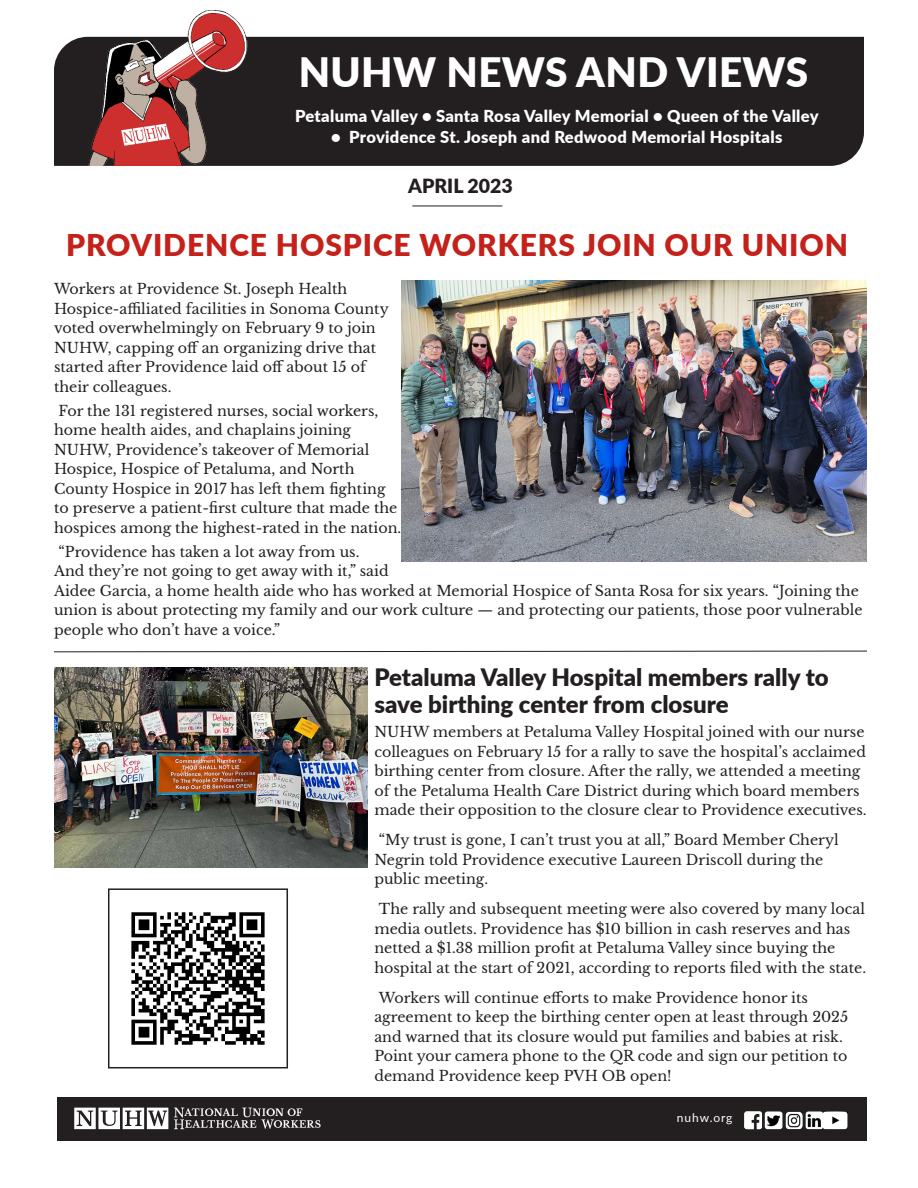
<style>
.page{position:relative;width:918px;height:1188px;background:#fff}
.page>*{position:absolute;margin:0;border:0;box-sizing:border-box;transform-origin:0 0}
.t1{font:900 40.5px "Lato";letter-spacing:.01em;color:#fff}
.t2{font:900 30px "Lato";letter-spacing:.03em;color:#c3211a}
.t3{font:900 24px/27px "Lato";color:#231f20}
.t4{font:900 19.5px "Lato";color:#231f20}
.t5{font:900 16.5px "Lato";letter-spacing:.02em;color:#fff}
.t6{font:14.25px/19.5px "Libre Baskerville";color:#231f20}
.t7{font:12px "Lato";letter-spacing:.075em;color:#fff}
</style>
<div class="page">
<div style="left:54px;top:37px;width:810px;height:129px;background:#231f20"></div>
<img style="left:80px;top:10px;width:172px;height:155px">
<hr style="left:412px;top:206px;width:90px;height:1px;background:#231f20">
<img style="left:401px;top:280px;width:466px;height:282px">
<img style="left:54px;top:667px;width:313px;height:201px">
<svg style="left:54px;top:650px;width:813px;height:3px"></svg>
<div style="left:57px;top:1098px;width:810px;height:43px;background:#231f20"></div>
<svg style="left:174px;top:1108px;width:147px;height:21px"></svg>
<svg style="left:74px;top:1108px;width:94px;height:21px"></svg>
<img style="left:744px;top:1111px;width:18px;height:18px">
<img style="left:765px;top:1111px;width:17px;height:18px">
<img style="left:785px;top:1111px;width:18px;height:18px">
<img style="left:806px;top:1111px;width:41px;height:18px">
<img style="left:131px;top:912px;width:134px;height:133px">
<div style="left:108px;top:888px;width:180px;height:180px;border:2px solid #231f20"></div>
<p class="t1" style="left:299px;top:42px;width:511px">NUHW NEWS AND VIEWS</p>
<p class="t5" style="left:295px;top:104px;width:525px">Petaluma Valley • Santa Rosa Valley Memorial • Queen of the Valley</p>
<p class="t5" style="left:331px;top:125px;width:453px">• Providence St. Joseph and Redwood Memorial Hospitals</p>
<p class="t4" style="left:408px;top:171px;width:106px">APRIL 2023</p>
<p class="t2" style="left:66px;top:223px;width:784px">PROVIDENCE HOSPICE WORKERS JOIN OUR UNION</p>
<p class="t6" style="left:54px;top:280px;width:336px">Workers at Providence St. Joseph Health Hospice-affiliated facilities in Sonoma County voted overwhelmingly on February 9 to join NUHW, capping off an organizing drive that started after Providence laid off about 15 of their colleagues.</p>
<p class="t6" style="left:54px;top:401px;width:349px;text-indent:4px">For the 131 registered nurses, social workers, home health aides, and chaplains joining NUHW, Providence’s takeover of Memorial Hospice, Hospice of Petaluma, and North County Hospice in 2017 has left them fighting to preserve a patient-first culture that made the hospices among the highest-rated in the nation.</p>
<p class="t6" style="left:54px;top:542px;width:810px;text-indent:4px">“Providence has taken a lot away from us.<br>And they’re not going to get away with it,” said<br>Aidee Garcia, a home health aide who has worked at Memorial Hospice of Santa Rosa for six years. “Joining the union is about protecting my family and our work culture — and protecting our patients, those poor vulnerable people who don’t have a voice.”</p>
<p class="t3" style="left:374px;top:663px;width:456px">Petaluma Valley Hospital members rally to save birthing center from closure</p>
<p class="t6" style="left:374px;top:723px;width:494px">NUHW members at Petaluma Valley Hospital joined with our nurse colleagues on February 15 for a rally to save the hospital’s acclaimed birthing center from closure. After the rally, we attended a meeting of the Petaluma Health Care District during which board members made their opposition to the closure clear to Providence executives.</p>
<p class="t6" style="left:374px;top:831px;width:466px;text-indent:4px">“My trust is gone, I can’t trust you at all,” Board Member Cheryl<br>Negrin told Providence executive Laureen Driscoll during the public meeting.</p>
<p class="t6" style="left:374px;top:900px;width:493px;text-indent:4px">The rally and subsequent meeting were also covered by many local media outlets. Providence has $10 billion in cash reserves and has netted a $1.38 million profit at Petaluma Valley since buying the hospital at the start of 2021, according to reports filed with the state.</p>
<p class="t6" style="left:374px;top:988px;width:475px;text-indent:4px">Workers will continue efforts to make Providence honor its agreement to keep the birthing center open at least through 2025 and warned that its closure would put families and babies at risk.<br>Point your camera phone to the QR code and sign our petition to demand Providence keep PVH OB open!</p>
<p class="t7" style="left:677px;top:1109px;width:57px">nuhw.org</p>
</div>
